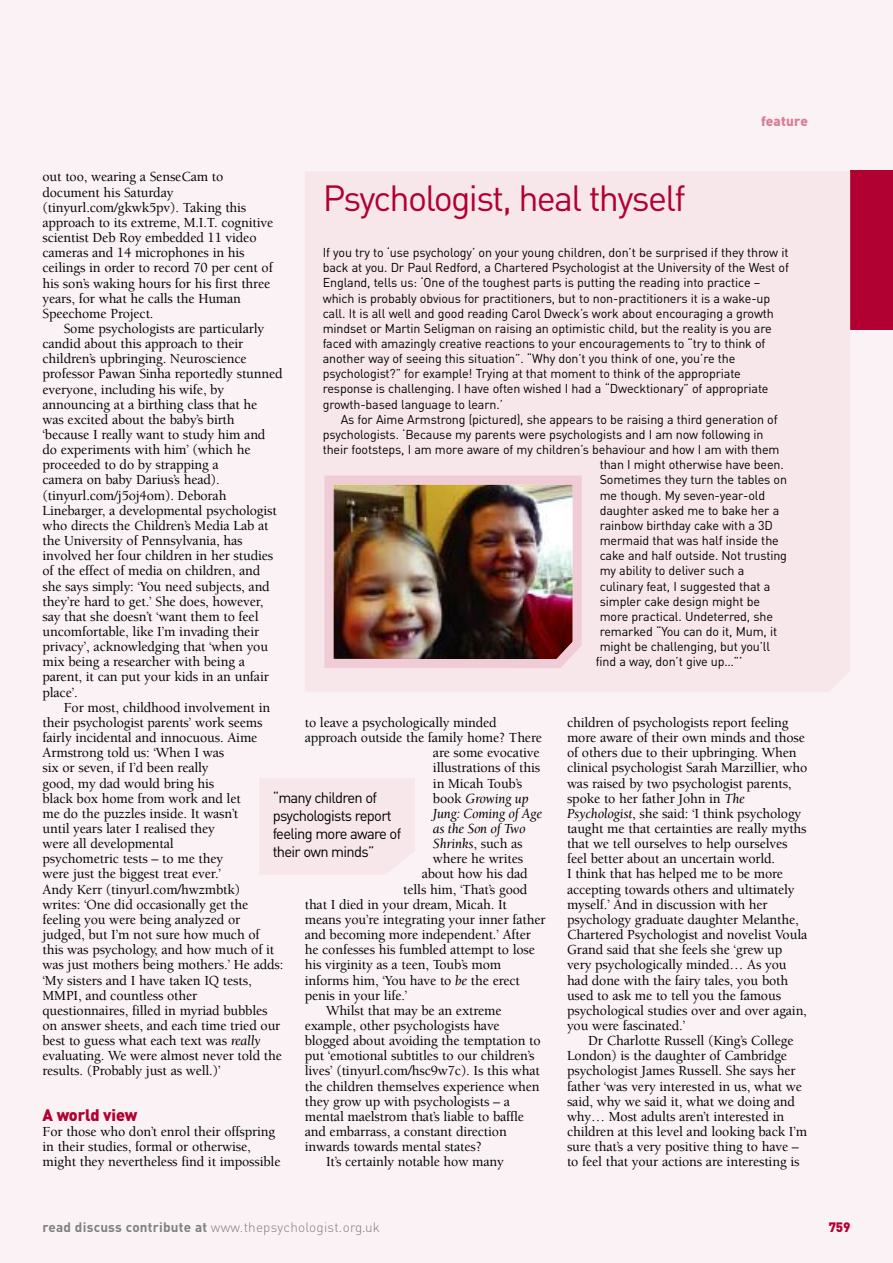
<style>
.page{position:relative;width:893px;height:1263px;background:#fbf2f5}
.page>*{position:absolute;margin:0;border:0;box-sizing:border-box;transform-origin:0 0}
.t1{font:36px "DIN Pro";letter-spacing:-.045em;color:#b10032}
.t2{font:900 16.5px "DIN Pro";letter-spacing:-.01em;color:#b10032}
.t3{font:15px/18px "DIN Pro";letter-spacing:-.045em;color:#000}
.t4{font:500 14.25px/15.1px "Berkeley Std";letter-spacing:-.01em;color:#000}
.t5{font:italic 14.25px "Berkeley Std";letter-spacing:-.02em;color:#000}
.t6{font:300 13.5px "DIN Pro";letter-spacing:.015em;color:#808080}
.t7{font:900 13.5px "DIN Pro";letter-spacing:.015em;color:#d88098}
.t8{font:900 13.5px "DIN Pro";color:#b10032}
.t9{font:12.75px/15.1px "DIN Pro";letter-spacing:-.01em;color:#000}
.s1{font-weight:400;font-style:italic}
.s2{font-weight:500;font-style:normal}
.s3{font-weight:700}
</style>
<div class="page">
<div style="left:850px;top:170px;width:43px;height:160px;background:#b10032"></div>
<div style="left:260px;top:778px;width:155px;height:96px;background:#f7e6ea"></div>
<div style="left:305px;top:172px;width:545px;height:520px;background:#f7e6ea"></div>
<img style="left:324px;top:476px;width:258px;height:192px">
<p class="t7" style="left:761px;top:116px;width:48px">feature</p>
<p class="t4" style="left:43px;top:171px;width:232px">out too, wearing a SenseCam to document his Saturday (tinyurl.com/gkwk5pv). Taking this approach to its extreme, M.I.T. cognitive scientist Deb Roy embedded 11 video cameras and 14 microphones in his ceilings in order to record 70 per cent of his son’s waking hours for his first three years, for what he calls the Human Speechome Project.</p>
<p class="t4" style="left:43px;top:322px;width:242px;text-indent:21px">Some psychologists are particularly candid about this approach to their children’s upbringing. Neuroscience professor Pawan Sinha reportedly stunned everyone, including his wife, by announcing at a birthing class that he<br>was excited about the baby’s birth ‘because I really want to study him and do experiments with him’ (which he proceeded to do by strapping a<br>camera on baby Darius’s head). (tinyurl.com/j5oj4om). Deborah Linebarger, a developmental psychologist who directs the Children’s Media Lab at the University of Pennsylvania, has involved her four children in her studies of the effect of media on children, and she says simply: ‘You need subjects, and they’re hard to get.’ She does, however, say that she doesn’t ‘want them to feel uncomfortable, like I’m invading their privacy’, acknowledging that ‘when you mix being a researcher with being a parent, it can put your kids in an unfair place’.</p>
<p class="t4" style="left:43px;top:701px;width:242px;text-indent:21px">For most, childhood involvement in their psychologist parents’ work seems fairly incidental and innocuous. Aime Armstrong told us: ‘When I was<br>six or seven, if I’d been really<br>good, my dad would bring his<br>black box home from work and let<br>me do the puzzles inside. It wasn’t<br>until years later I realised they<br>were all developmental<br>psychometric tests – to me they<br>were just the biggest treat ever.’<br>Andy Kerr (tinyurl.com/hwzmbtk)<br>writes: ‘One did occasionally get the feeling you were being analyzed or judged, but I’m not sure how much of this was psychology, and how much of it was just mothers being mothers.’ He adds: ‘My sisters and I have taken IQ tests, MMPI, and countless other questionnaires, filled in myriad bubbles on answer sheets, and each time tried our best to guess what each text was <span class="s1">really </span>evaluating. We were almost never told the results. (Probably just as well.)’</p>
<p class="t2" style="left:43px;top:1109px;width:96px">A world view</p>
<p class="t4" style="left:43px;top:1125px;width:239px">For those who don’t enrol their offspring in their studies, formal or otherwise, might they nevertheless find it impossible</p>
<h1 class="t1" style="left:323px;top:185px;width:364px">Psychologist, heal thyself</h1>
<p class="t9" style="left:323px;top:246px;width:468px">If you try to ‘use psychology’ on your young children, don’t be surprised if they throw it back at you. Dr Paul Redford, a Chartered Psychologist at the University of the West of England, tells us: ‘One of the toughest parts is putting the reading into practice – which is probably obvious for practitioners, but to non-practitioners it is a wake-up call. It is all well and good reading Carol Dweck’s work about encouraging a growth mindset or Martin Seligman on raising an optimistic child, but the reality is you are faced with amazingly creative reactions to your encouragements to “try to think of another way of seeing this situation”. “Why don’t you think of one, you’re the psychologist?” for example! Trying at that moment to think of the appropriate response is challenging. I have often wished I had a “Dwecktionary” of appropriate growth-based language to learn.’</p>
<p class="t9" style="left:341px;top:413px;width:438px">As for Aime Armstrong (pictured), she appears to be raising a third generation of</p>
<p class="t9" style="left:323px;top:428px;width:442px">psychologists. ‘Because my parents were psychologists and I am now following in</p>
<p class="t9" style="left:323px;top:443px;width:458px">their footsteps, I am more aware of my children’s behaviour and how I am with them</p>
<p class="t9" style="left:600px;top:459px;width:186px">than I might otherwise have been.</p>
<p class="t9" style="left:600px;top:474px;width:189px">Sometimes they turn the tables on</p>
<p class="t9" style="left:600px;top:489px;width:167px">me though. My seven-year-old</p>
<p class="t9" style="left:600px;top:504px;width:181px">daughter asked me to bake her a</p>
<p class="t9" style="left:600px;top:519px;width:175px">rainbow birthday cake with a 3D</p>
<p class="t9" style="left:600px;top:534px;width:181px">mermaid that was half inside the</p>
<p class="t9" style="left:600px;top:549px;width:189px">cake and half outside. Not trusting</p>
<p class="t9" style="left:600px;top:565px;width:146px">my ability to deliver such a</p>
<p class="t9" style="left:600px;top:580px;width:172px">culinary feat, I suggested that a</p>
<p class="t9" style="left:600px;top:595px;width:162px">simpler cake design might be</p>
<p class="t9" style="left:600px;top:610px;width:175px">more practical. Undeterred, she</p>
<p class="t9" style="left:600px;top:625px;width:179px">remarked “You can do it, Mum, it</p>
<p class="t9" style="left:600px;top:640px;width:172px">might be challenging, but you’ll</p>
<p class="t9" style="left:596px;top:655px;width:148px">find a way, don’t give up…”’</p>
<p class="t4" style="left:567px;top:716px;width:242px">children of psychologists report feeling more aware of their own minds and those of others due to their upbringing. When clinical psychologist Sarah Marzillier, who was raised by two psychologist parents, spoke to her father John in <span class="s1">The Psychologist</span>, she said: ‘I think psychology taught me that certainties are really myths that we tell ourselves to help ourselves feel better about an uncertain world.<br>I think that has helped me to be more accepting towards others and ultimately myself.’ And in discussion with her psychology graduate daughter Melanthe, Chartered Psychologist and novelist Voula Grand said that she feels she ‘grew up very psychologically minded… As you had done with the fairy tales, you both used to ask me to tell you the famous psychological studies over and over again, you were fascinated.’</p>
<p class="t4" style="left:567px;top:1034px;width:242px;text-indent:21px">Dr Charlotte Russell (King’s College London) is the daughter of Cambridge psychologist James Russell. She says her father ‘was very interested in us, what we said, why we said it, what we doing and why… Most adults aren’t interested in children at this level and looking back I’m sure that’s a very positive thing to have – to feel that your actions are interesting is</p>
<p class="t4" style="left:305px;top:716px;width:193px">to leave a psychologically minded</p>
<p class="t4" style="left:305px;top:731px;width:239px">approach outside the family home? There</p>
<p class="t4" style="left:433px;top:746px;width:108px">are some evocative</p>
<p class="t4" style="left:433px;top:761px;width:109px">illustrations of this</p>
<p class="t4" style="left:433px;top:777px;width:91px">in Micah Toub’s</p>
<p class="t5" style="left:433px;top:793px;width:97px"><span class="s2">book</span> Growing up</p>
<p class="t5" style="left:433px;top:808px;width:111px">Jung: Coming of Age</p>
<p class="t5" style="left:433px;top:823px;width:94px">as the Son of Two</p>
<p class="t5" style="left:433px;top:838px;width:91px">Shrinks<span class="s2">, such as</span></p>
<p class="t4" style="left:433px;top:852px;width:92px">where he writes</p>
<p class="t4" style="left:422px;top:867px;width:107px">about how his dad</p>
<p class="t4" style="left:403px;top:883px;width:126px">tells him, ‘That’s good</p>
<p class="t4" style="left:305px;top:898px;width:204px">that I died in your dream, Micah. It</p>
<p class="t4" style="left:305px;top:913px;width:242px">means you’re integrating your inner father</p>
<p class="t4" style="left:305px;top:928px;width:228px">and becoming more independent.’ After</p>
<p class="t4" style="left:305px;top:943px;width:232px">he confesses his fumbled attempt to lose</p>
<p class="t4" style="left:305px;top:958px;width:198px">his virginity as a teen, Toub’s mom</p>
<p class="t4" style="left:305px;top:974px;width:217px">informs him, ‘You have to <span class="s1">be</span> the erect</p>
<p class="t4" style="left:305px;top:989px;width:104px">penis in your life.’</p>
<p class="t4" style="left:326px;top:1004px;width:177px">Whilst that may be an extreme</p>
<p class="t4" style="left:305px;top:1019px;width:196px">example, other psychologists have</p>
<p class="t4" style="left:305px;top:1034px;width:237px">blogged about avoiding the temptation to</p>
<p class="t4" style="left:305px;top:1049px;width:231px">put ‘emotional subtitles to our children’s</p>
<p class="t4" style="left:305px;top:1064px;width:237px">lives’ (tinyurl.com/hsc9w7c). Is this what</p>
<p class="t4" style="left:305px;top:1080px;width:236px">the children themselves experience when</p>
<p class="t4" style="left:305px;top:1095px;width:207px">they grow up with psychologists – a</p>
<p class="t4" style="left:305px;top:1110px;width:221px">mental maelstrom that’s liable to baffle</p>
<p class="t4" style="left:305px;top:1125px;width:204px">and embarrass, a constant direction</p>
<p class="t4" style="left:305px;top:1140px;width:179px">inwards towards mental states?</p>
<p class="t4" style="left:326px;top:1155px;width:179px">It’s certainly notable how many</p>
<p class="t3" style="left:273px;top:790px;width:130px">“many children of psychologists report feeling more aware of their own minds”</p>
<p class="t6" style="left:43px;top:1223px;width:339px"><span class="s3">read discuss contribute at</span> www.thepsychologist.org.uk</p>
<p class="t8" style="left:829px;top:1223px;width:23px">759</p>
</div>
